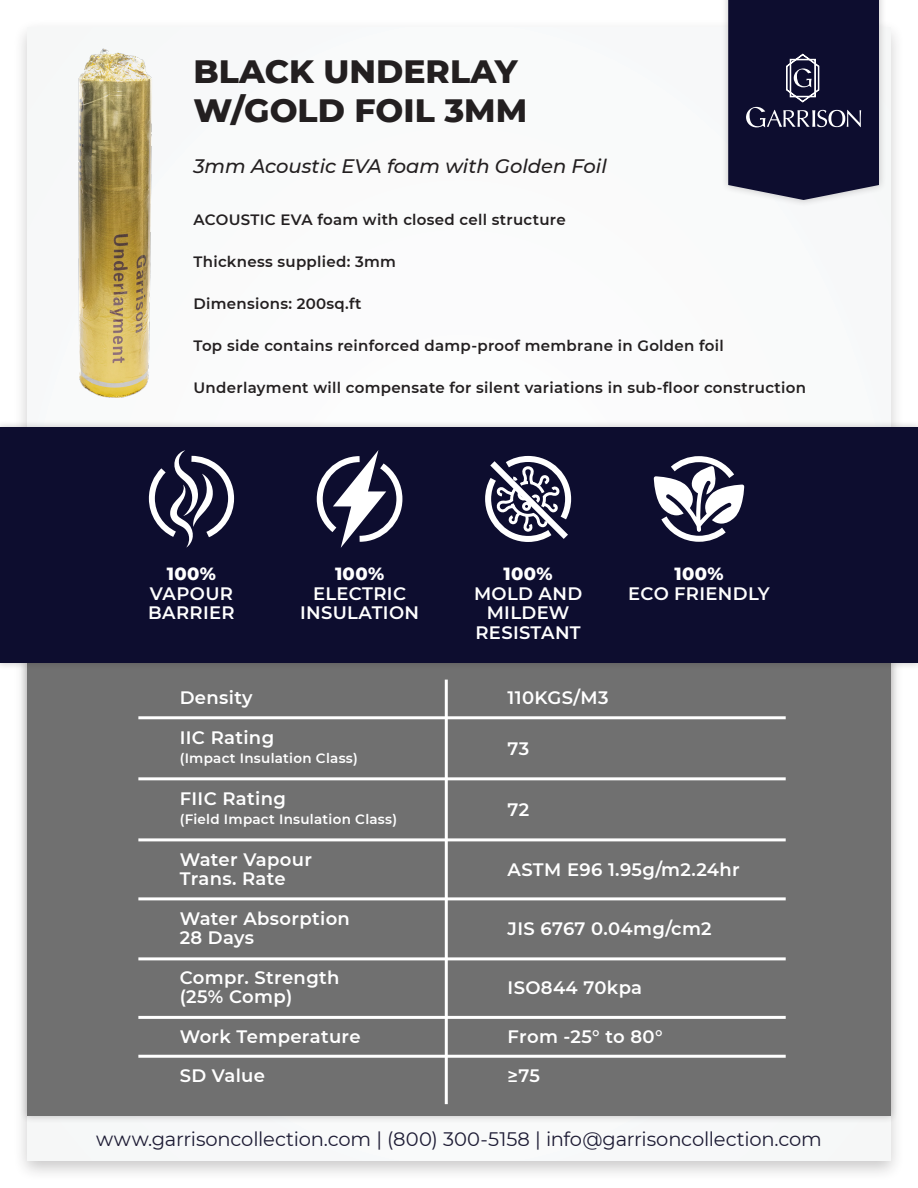
<style>
.page{position:relative;width:918px;height:1188px;background:#fff}
.page>*{position:absolute;margin:0;border:0;box-sizing:border-box;transform-origin:0 0}
.t1{font:800 33px "Montserrat";color:#231f20}
.t2{font:19.5px "Montserrat";letter-spacing:-.01em;color:#1e1c35}
.t3{font:italic 500 19.5px "Montserrat";color:#231f20}
.t4{font:600 18px "Montserrat";letter-spacing:.02em;color:#fff}
.t5{font:800 18px "Montserrat";letter-spacing:.02em;color:#fff}
.t6{font:600 15px "Montserrat";letter-spacing:.02em;color:#231f20}
.t7{font:600 13.5px "Montserrat";letter-spacing:.02em;color:#fff}
</style>
<div class="page">
<div style="left:12px;top:19px;width:894px;height:1163px;background:#231f20;opacity:.25"></div>
<div style="left:28px;top:28px;width:862px;height:1132px;background:#f9fafa"></div>
<div style="left:19px;top:655px;width:880px;height:468px;background:#231f20;opacity:.25"></div>
<div style="left:27px;top:663px;width:864px;height:453px;background:#707070"></div>
<div style="left:0;top:420px;width:918px;height:251px;background:#231f20;opacity:.25"></div>
<div style="left:0;top:427px;width:918px;height:236px;background:#0d0d2f"></div>
<img style="left:12px;top:28px;width:140px;height:378px">
<div style="left:720px;top:0;width:167px;height:207px;background:#231f20;opacity:.25"></div>
<svg style="left:728px;top:0;width:151px;height:200px;background:#1e1e3d"></svg>
<svg style="left:148px;top:450px;width:87px;height:98px"></svg>
<svg style="left:316px;top:450px;width:87px;height:98px"></svg>
<svg style="left:485px;top:455px;width:87px;height:87px"></svg>
<svg style="left:654px;top:456px;width:90px;height:86px"></svg>
<hr style="left:445px;top:680px;width:3px;height:424px;background:#fff">
<hr style="left:138px;top:716px;width:648px;height:3px;background:#fff">
<hr style="left:138px;top:777px;width:648px;height:3px;background:#fff">
<hr style="left:138px;top:838px;width:648px;height:3px;background:#fff">
<hr style="left:138px;top:897px;width:648px;height:3px;background:#fff">
<hr style="left:138px;top:957px;width:648px;height:3px;background:#fff">
<hr style="left:138px;top:1016px;width:648px;height:3px;background:#fff">
<hr style="left:138px;top:1055px;width:648px;height:3px;background:#fff">
<p class="t1" style="left:194px;top:47px;width:326px">BLACK UNDERLAY</p>
<p class="t1" style="left:194px;top:87px;width:335px">W/GOLD FOIL 3MM</p>
<p class="t3" style="left:194px;top:152px;width:415px">3mm Acoustic EVA foam with Golden Foil</p>
<p class="t6" style="left:194px;top:209px;width:374px">ACOUSTIC EVA foam with closed cell structure</p>
<p class="t6" style="left:194px;top:251px;width:204px">Thickness supplied: 3mm</p>
<p class="t6" style="left:194px;top:293px;width:169px">Dimensions: 200sq.ft</p>
<p class="t6" style="left:194px;top:335px;width:532px">Top side contains reinforced damp-proof membrane in Golden foil</p>
<p class="t6" style="left:194px;top:377px;width:614px">Underlayment will compensate for silent variations in sub-floor construction</p>
<p class="t5" style="left:167px;top:561px;width:51px">100%</p>
<p class="t4" style="left:150px;top:581px;width:85px">VAPOUR</p>
<p class="t4" style="left:148px;top:600px;width:88px">BARRIER</p>
<p class="t5" style="left:335px;top:561px;width:51px">100%</p>
<p class="t4" style="left:313px;top:581px;width:95px">ELECTRIC</p>
<p class="t4" style="left:300px;top:600px;width:121px">INSULATION</p>
<p class="t5" style="left:504px;top:561px;width:51px">100%</p>
<p class="t4" style="left:474px;top:581px;width:110px">MOLD AND</p>
<p class="t4" style="left:487px;top:600px;width:84px">MILDEW</p>
<p class="t4" style="left:475px;top:620px;width:107px">RESISTANT</p>
<p class="t5" style="left:674px;top:561px;width:51px">100%</p>
<p class="t4" style="left:628px;top:581px;width:143px">ECO FRIENDLY</p>
<p class="t4" style="left:180px;top:685px;width:74px">Density</p>
<p class="t4" style="left:508px;top:685px;width:102px">110KGS/M3</p>
<p class="t4" style="left:180px;top:725px;width:96px">IIC Rating</p>
<p class="t7" style="left:180px;top:749px;width:180px">(Impact Insulation Class)</p>
<p class="t4" style="left:180px;top:786px;width:108px">FIIC Rating</p>
<p class="t7" style="left:180px;top:810px;width:219px">(Field Impact Insulation Class)</p>
<p class="t4" style="left:180px;top:847px;width:134px">Water Vapour</p>
<p class="t4" style="left:180px;top:866px;width:108px">Trans. Rate</p>
<p class="t4" style="left:180px;top:906px;width:172px">Water Absorption</p>
<p class="t4" style="left:180px;top:925px;width:76px">28 Days</p>
<p class="t4" style="left:180px;top:965px;width:161px">Compr. Strength</p>
<p class="t4" style="left:180px;top:984px;width:114px">(25% Comp)</p>
<p class="t4" style="left:180px;top:1024px;width:182px">Work Temperature</p>
<p class="t4" style="left:180px;top:1063px;width:87px">SD Value</p>
<p class="t4" style="left:508px;top:735px;width:23px">73</p>
<p class="t4" style="left:508px;top:797px;width:23px">72</p>
<p class="t4" style="left:508px;top:857px;width:234px">ASTM E96 1.95g/m2.24hr</p>
<p class="t4" style="left:508px;top:915px;width:206px">JIS 6767 0.04mg/cm2</p>
<p class="t4" style="left:508px;top:974px;width:136px">ISO844 70kpa</p>
<p class="t4" style="left:508px;top:1024px;width:156px">From -25° to 80°</p>
<p class="t4" style="left:508px;top:1063px;width:34px">≥75</p>
<p class="t2" style="left:96px;top:1126px;width:727px">www.garrisoncollection.com | (800) 300-5158 | info@garrisoncollection.com</p>
</div>
